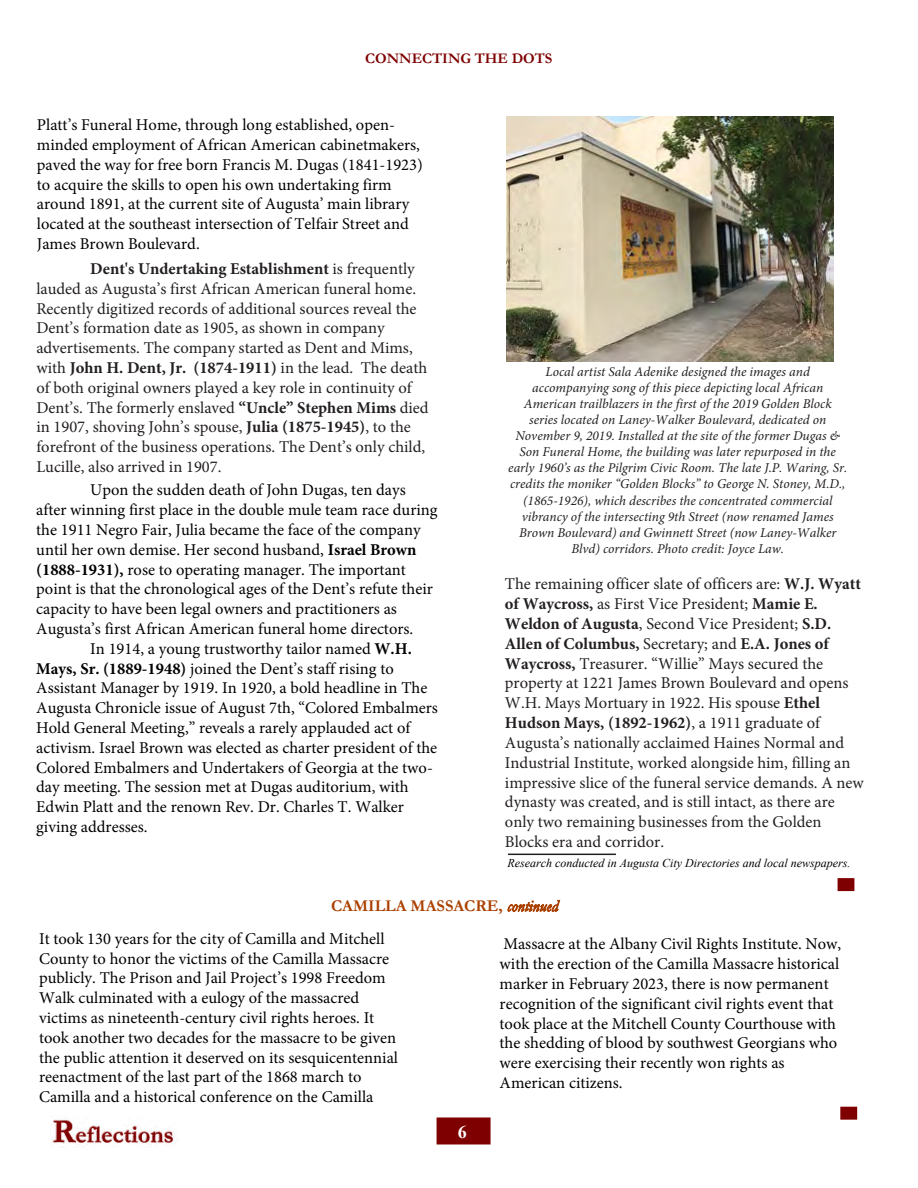
<style>
.page{position:relative;width:918px;height:1188px;background:#fff}
.page>*{position:absolute;margin:0;border:0;box-sizing:border-box;transform-origin:0 0}
.t1{font:700 18px "Times New Roman";color:#fff}
.t2{font:16.5px/19.8px "Minion Pro";color:#000}
.t3{font:16.5px/19.8px "Minion Pro";color:#231f20}
.t4{font:700 16.5px "Garamond";color:#aa4000}
.t5{font:700 14.7px "Garamond";color:#7f0000}
.t6{font:italic 13.5px/16px "Minion Pro";color:#231f20;text-align:center}
.t7{font:italic 12px "Times New Roman";color:#000}
.s1{font-weight:700}
.s2{font-weight:400;font-style:italic}
</style>
<div class="page">
<img style="left:506px;top:117px;width:328px;height:245px">
<div style="left:437px;top:1118px;width:54px;height:26px;background:#7f0000"></div>
<img style="left:52px;top:1119px;width:126px;height:26px">
<hr style="left:508px;top:854px;width:108px;height:1px;background:#231f20">
<div style="left:838px;top:878px;width:16px;height:13px;background:#7f0000;border:2px solid #7f0000"></div>
<div style="left:840px;top:1107px;width:17px;height:13px;background:#7f0000;border:2px solid #7f0000"></div>
<p class="t5" style="left:365px;top:49px;width:189px">CONNECTING THE DOTS</p>
<p class="t2" style="left:37px;top:115px;width:387px">Platt’s Funeral Home, through long established, open&shy;minded employment of African American cabinetmakers, paved the way for free born Francis M. Dugas (1841-1923) to acquire the skills to open his own undertaking firm around 1891, at the current site of Augusta’ main library located at the southeast intersection of Telfair Street and James Brown Boulevard.</p>
<p class="t3" style="left:36px;top:259px;width:394px;text-indent:54px"><span class="s1">Dent's Undertaking Establishment</span> is frequently lauded as Augusta’s first African American funeral home.<br>Recently digitized records of additional sources reveal the Dent’s formation date as 1905, as shown in company advertisements. The company started as Dent and Mims, with <span class="s1">John H. Dent, Jr. (1874-1911)</span> in the lead. The death of both original owners played a key role in continuity of Dent’s. The formerly enslaved <span class="s1">“Uncle” Stephen Mims</span> died in 1907, shoving John’s spouse, <span class="s1">Julia (1875-1945)</span>, to the forefront of the business operations. The Dent’s only child, Lucille, also arrived in 1907.</p>
<p class="t2" style="left:90px;top:480px;width:317px">Upon the sudden death of John Dugas, ten days</p>
<p class="t2" style="left:36px;top:500px;width:403px">after winning first place in the double mule team race during</p>
<p class="t2" style="left:36px;top:520px;width:386px">the 1911 Negro Fair, Julia became the face of the company</p>
<p class="t2" style="left:36px;top:540px;width:382px">until her own demise. Her second husband, <span class="s1">Israel Brown</span></p>
<p class="t2" style="left:36px;top:560px;width:371px"><span class="s1">(1888-1931),</span> rose to operating manager. The important</p>
<p class="t2" style="left:36px;top:579px;width:398px">point is that the chronological ages of the Dent’s refute their</p>
<p class="t2" style="left:36px;top:599px;width:362px">capacity to have been legal owners and practitioners as</p>
<p class="t2" style="left:36px;top:619px;width:379px">Augusta’s first African American funeral home directors.</p>
<p class="t2" style="left:90px;top:639px;width:323px">In 1914, a young trustworthy tailor named <span class="s1">W.H.</span></p>
<p class="t2" style="left:36px;top:659px;width:359px"><span class="s1">Mays, Sr. (1889-1948)</span> joined the Dent’s staff rising to</p>
<p class="t2" style="left:36px;top:678px;width:393px">Assistant Manager by 1919. In 1920, a bold headline in The</p>
<p class="t2" style="left:36px;top:698px;width:403px">Augusta Chronicle issue of August 7th, “Colored Embalmers</p>
<p class="t2" style="left:36px;top:718px;width:376px">Hold General Meeting,” reveals a rarely applauded act of</p>
<p class="t2" style="left:36px;top:738px;width:402px">activism. Israel Brown was elected as charter president of the</p>
<p class="t2" style="left:36px;top:757px;width:398px">Colored Embalmers and Undertakers of Georgia at the two-</p>
<p class="t2" style="left:36px;top:777px;width:374px">day meeting. The session met at Dugas auditorium, with</p>
<p class="t2" style="left:36px;top:797px;width:369px">Edwin Platt and the renown Rev. Dr. Charles T. Walker</p>
<p class="t2" style="left:36px;top:817px;width:113px">giving addresses.</p>
<p class="t6" style="left:508px;top:364px;width:340px">Local artist Sala Adenike designed the images and accompanying song of this piece depicting local African American trailblazers in the first of the 2019 Golden Block series located on Laney-Walker Boulevard, dedicated on November 9, 2019. Installed at the site of the former Dugas &amp; Son Funeral Home, the building was later repurposed in the early 1960’s as the Pilgrim Civic Room. The late J.P. Waring, Sr. credits the moniker “Golden Blocks” to George N. Stoney, M.D., (1865-1926), which describes the concentrated commercial vibrancy of the intersecting 9th Street (now renamed James Brown Boulevard) and Gwinnett Street (now Laney-Walker Blvd) corridors. Photo credit: Joyce Law.</p>
<p class="t3" style="left:505px;top:574px;width:360px">The remaining officer slate of officers are: <span class="s1">W.J. Wyatt of Waycross,</span> as First Vice President; <span class="s1">Mamie E.<br>Weldon of Augusta</span>, Second Vice President; <span class="s1">S.D.<br>Allen of Columbus,</span> Secretary; and <span class="s1">E.A. Jones of Waycross,</span> Treasurer. “Willie” Mays secured the property at 1221 James Brown Boulevard and opens W.H. Mays Mortuary in 1922. His spouse <span class="s1">Ethel Hudson Mays, (1892-1962)</span>, a 1911 graduate of Augusta’s nationally acclaimed Haines Normal and Industrial Institute, worked alongside him, filling an impressive slice of the funeral service demands. A new dynasty was created, and is still intact, as there are only two remaining businesses from the Golden Blocks era and corridor.</p>
<p class="t7" style="left:507px;top:855px;width:344px">Research conducted in Augusta City Directories and local newspapers.</p>
<p class="t4" style="left:331px;top:895px;width:228px">CAMILLA MASSACRE, <span class="s2">continued</span></p>
<p class="t2" style="left:39px;top:929px;width:361px">It took 130 years for the city of Camilla and Mitchell County to honor the victims of the Camilla Massacre publicly. The Prison and Jail Project’s 1998 Freedom Walk culminated with a eulogy of the massacred victims as nineteenth-century civil rights heroes. It took another two decades for the massacre to be given the public attention it deserved on its sesquicentennial reenactment of the last part of the 1868 march to Camilla and a historical conference on the Camilla</p>
<p class="t2" style="left:500px;top:934px;width:343px">Massacre at the Albany Civil Rights Institute. Now, with the erection of the Camilla Massacre historical marker in February 2023, there is now permanent recognition of the significant civil rights event that took place at the Mitchell County Courthouse with the shedding of blood by southwest Georgians who were exercising their recently won rights as American citizens.</p>
<p class="t1" style="left:458px;top:1119px;width:10px">6</p>
</div>
